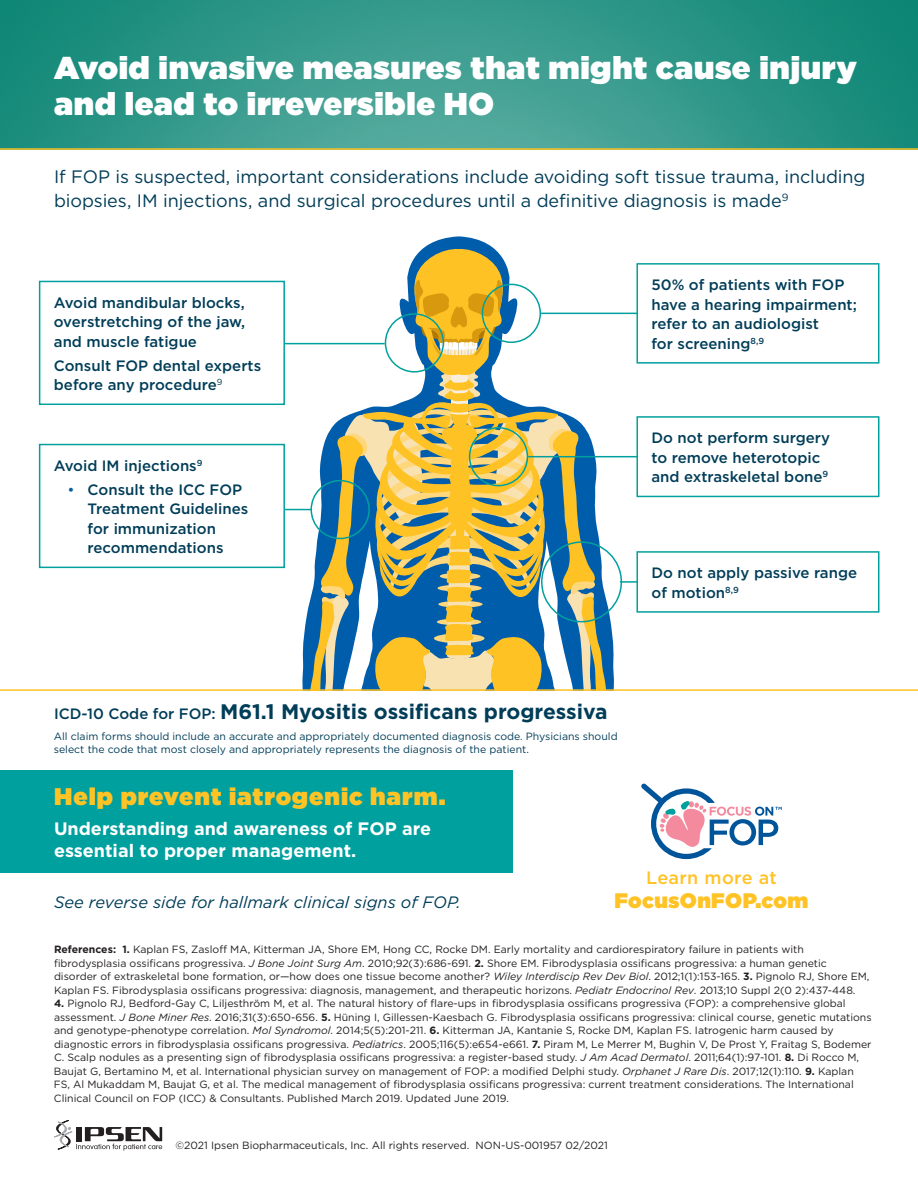
<style>
.page{position:relative;width:918px;height:1188px;background:#fff}
.page>*{position:absolute;margin:0;border:0;box-sizing:border-box;transform-origin:0 0}
.t1{font:900 31.5px/36px "Gotham";letter-spacing:.02em;color:#fff}
.t2{font:900 24px "Gotham";letter-spacing:.04em;color:#ffc326}
.t3{font:700 21px "Gotham";color:#003d58}
.t4{font:900 21px "Gotham";letter-spacing:.02em;color:#ffc326}
.t5{font:18px/24px "Gotham";letter-spacing:-.005em;color:#003d58}
.t6{font:700 18px/22.5px "Gotham";color:#fff}
.t7{font:500 18px "Gotham";letter-spacing:.02em;color:#ffc326}
.t8{font:italic 16.5px "Gotham";color:#003d58}
.t9{font:500 15px/19.5px "Gotham";color:#003d58}
.t10{font:10.5px/13.5px "Gotham";color:#231f20}
.t11{font:10.5px/13.5px "Gotham";color:#003d58}
.s1{font-weight:400;color:#065ea0}
.s2{font-weight:500;font-size:15px}
.s3{font-weight:700}
.s4{font-style:italic}
</style>
<div class="page">
<img style="left:0;top:0;width:918px;height:148px">
<div style="left:39px;top:281px;width:246px;height:124px;border:2px solid #00a09e"></div>
<svg style="left:285px;top:248px;width:352px;height:441px"></svg>
<div style="left:636px;top:263px;width:243px;height:101px;border:2px solid #00a09e"></div>
<div style="left:39px;top:444px;width:246px;height:124px;border:2px solid #00a09e"></div>
<div style="left:636px;top:416px;width:243px;height:81px;border:2px solid #00a09e"></div>
<div style="left:636px;top:551px;width:243px;height:62px;border:2px solid #00a09e"></div>
<svg style="left:54px;top:1120px;width:108px;height:31px"></svg>
<div style="left:0;top:770px;width:512px;height:103px;background:#00a09e"></div>
<hr style="left:0;top:689px;width:918px;height:2px;background:#ffc326">
<hr style="left:0;top:148px;width:918px;height:2px;background:#ffc326">
<svg style="left:641px;top:784px;width:141px;height:75px"></svg>
<div style="left:385px;top:313px;width:59px;height:60px;border:2px solid #00a09e;border-radius:50%"></div>
<div style="left:310px;top:480px;width:60px;height:59px;border:2px solid #00a09e;border-radius:50%"></div>
<div style="left:469px;top:427px;width:59px;height:59px;border:2px solid #00a09e;border-radius:50%"></div>
<div style="left:482px;top:284px;width:59px;height:59px;border:2px solid #00a09e;border-radius:50%"></div>
<div style="left:541px;top:541px;width:81px;height:81px;border:2px solid #00a09e;border-radius:50%"></div>
<h1 class="t1" style="left:54px;top:50px;width:804px">Avoid invasive measures that might cause injury and lead to irreversible HO</h1>
<h3 class="t5" style="left:54px;top:164px;width:813px">If FOP is suspected, important considerations include avoiding soft tissue trauma, including biopsies, IM injections, and surgical procedures until a definitive diagnosis is made<sup>9</sup></h3>
<h3 class="t9" style="left:54px;top:292px;width:193px;text-align:justify">Avoid mandibular blocks, overstretching of the jaw, and muscle fatigue</h3>
<h3 class="t9" style="left:54px;top:355px;width:209px">Consult FOP dental experts before any procedure<sup>9</sup></h3>
<h3 class="t9" style="left:54px;top:456px;width:150px">Avoid IM injections<sup>9</sup></h3>
<h3 class="t9" style="left:88px;top:479px;width:162px;text-indent:-20px"><span class="s1">•</span> Consult the ICC FOP<br>Treatment Guidelines for immunization recommendations</h3>
<h3 class="t9" style="left:651px;top:275px;width:207px">50% of patients with FOP have a hearing impairment; refer to an audiologist<br>for screening<sup>8,9</sup></h3>
<h3 class="t9" style="left:651px;top:428px;width:180px">Do not perform surgery to remove heterotopic and extraskeletal bone<sup>9</sup></h3>
<h3 class="t9" style="left:651px;top:563px;width:207px">Do not apply passive range of motion<sup>8,9</sup></h3>
<h3 class="t3" style="left:54px;top:698px;width:555px"><span class="s2">ICD-10 Code for FOP:</span> M61.1 Myositis ossificans progressiva</h3>
<p class="t11" style="left:54px;top:729px;width:565px">All claim forms should include an accurate and appropriately documented diagnosis code. Physicians should select the code that most closely and appropriately represents the diagnosis of the patient.</p>
<h2 class="t2" style="left:54px;top:780px;width:393px">Help prevent iatrogenic harm.</h2>
<h3 class="t6" style="left:54px;top:817px;width:379px">Understanding and awareness of FOP are essential to proper management.</h3>
<h3 class="t7" style="left:646px;top:866px;width:132px">Learn more at</h3>
<h3 class="t8" style="left:54px;top:892px;width:408px">See reverse side for hallmark clinical signs of FOP.</h3>
<h3 class="t4" style="left:615px;top:886px;width:195px">FocusOnFOP.com</h3>
<p class="t10" style="left:54px;top:943px;width:817px"><span class="s3">References: 1.</span> Kaplan FS, Zasloff MA, Kitterman JA, Shore EM, Hong CC, Rocke DM. Early mortality and cardiorespiratory failure in patients with fibrodysplasia ossificans progressiva. <span class="s4">J Bone Joint Surg Am</span>. 2010;92(3):686-691. <span class="s3">2.</span> Shore EM. Fibrodysplasia ossificans progressiva: a human genetic disorder of extraskeletal bone formation, or—how does one tissue become another? <span class="s4">Wiley Interdiscip Rev Dev Biol</span>. 2012;1(1):153-165. <span class="s3">3.</span> Pignolo RJ, Shore EM, Kaplan FS. Fibrodysplasia ossificans progressiva: diagnosis, management, and therapeutic horizons. <span class="s4">Pediatr Endocrinol Rev</span>. 2013;10 Suppl 2(0 2):437‑448.</p>
<p class="t10" style="left:54px;top:997px;width:819px"><span class="s3">4.</span> Pignolo RJ, Bedford-Gay C, Liljesthröm M, et al. The natural history of flare-ups in fibrodysplasia ossificans progressiva (FOP): a comprehensive global assessment. <span class="s4">J Bone Miner Res</span>. 2016;31(3):650-656. <span class="s3">5.</span> Hüning I, Gillessen-Kaesbach G. Fibrodysplasia ossificans progressiva: clinical course, genetic mutations and genotype-phenotype correlation. <span class="s4">Mol Syndromol</span>. 2014;5(5):201-211. <span class="s3">6.</span> Kitterman JA, Kantanie S, Rocke DM, Kaplan FS. Iatrogenic harm caused by diagnostic errors in fibrodysplasia ossificans progressiva. <span class="s4">Pediatrics</span>. 2005;116(5):e654-e661. <span class="s3">7.</span> Piram M, Le Merrer M, Bughin V, De Prost Y, Fraitag S, Bodemer C. Scalp nodules as a presenting sign of fibrodysplasia ossificans progressiva: a register-based study. <span class="s4">J Am Acad Dermatol</span>. 2011;64(1):97‑101. <span class="s3">8.</span> Di Rocco M, Baujat G, Bertamino M, et al. International physician survey on management of FOP: a modified Delphi study. <span class="s4">Orphanet J Rare Dis</span>. 2017;12(1):110. <span class="s3">9.</span> Kaplan FS, Al Mukaddam M, Baujat G, et al. The medical management of fibrodysplasia ossificans progressiva: current treatment considerations. The International Clinical Council on FOP (ICC) &amp; Consultants. Published March 2019. Updated June 2019.</p>
<p class="t10" style="left:175px;top:1138px;width:434px">©2021 Ipsen Biopharmaceuticals, Inc. All rights reserved. NON-US-001957 02/2021</p>
</div>
